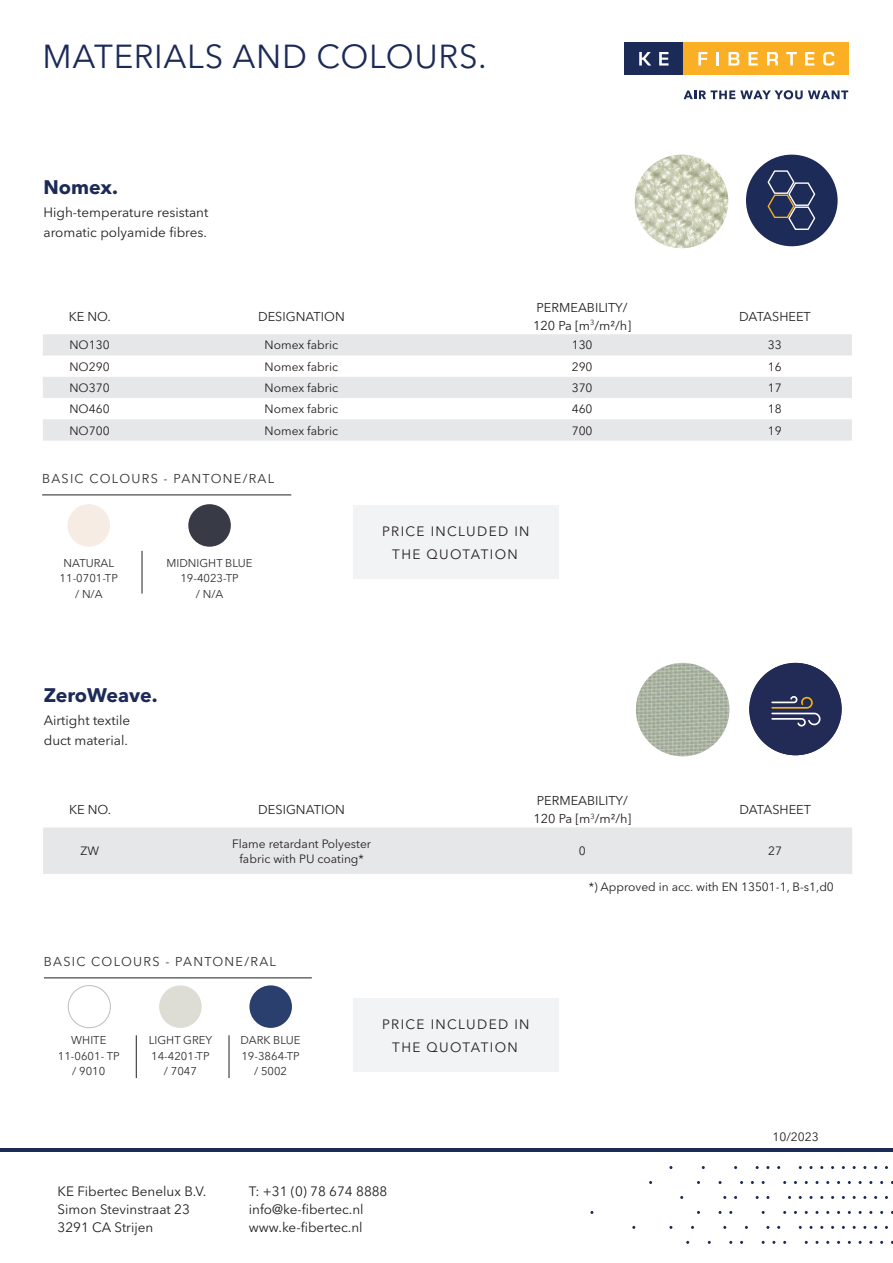
<style>
.page{position:relative;width:893px;height:1263px;background:#fff}
.page>*{position:absolute;margin:0;border:0;box-sizing:border-box;transform-origin:0 0}
.t1{font:33px "Avenir Next LT Pro";letter-spacing:.02em;color:#1c2a57}
.Brødtekst{font:700 19.5px "Avenir Next LT Pro";color:#1c2a57}
.Brødtekst-2{font:13.5px/19.5px "Avenir Next LT Pro";color:#231f20}
.underrubrik{font:13.5px "Avenir Next LT Pro";letter-spacing:.1em;color:#231f20}
.tabel_medium_centreret{font:12.75px "Avenir Next LT Pro";color:#231f20}
.tabel_medium_venstre{font:12.75px "Avenir Next LT Pro";color:#231f20}
.Brødtekst-3{font:12.75px "Avenir Next LT Pro";letter-spacing:.1em;color:#312f30}
.tabel{font:12px/15px "Avenir Next LT Pro";color:#231f20;text-align:center}
.tabel_medium_venstre-2{font:12px "Avenir Next LT Pro";color:#231f20}
.Brødtekst_-_væverfarver{font:11.25px/15.8px "Avenir Next LT Pro";color:#312f30;text-align:center}
</style>
<div class="page">
<div style="left:746px;top:155px;width:92px;height:91px;background:#1d2b59;border-radius:50%"></div>
<svg style="left:767px;top:170px;width:49px;height:60px"></svg>
<svg style="left:635px;top:155px;width:93px;height:93px"></svg>
<svg style="left:684px;top:90px;width:146px;height:9px"></svg>
<svg style="left:832px;top:90px;width:16px;height:9px"></svg>
<div style="left:624px;top:43px;width:60px;height:32px;background:#1c2a57"></div>
<svg style="left:639px;top:52px;width:12px;height:14px"></svg>
<svg style="left:659px;top:52px;width:9px;height:14px"></svg>
<div style="left:684px;top:43px;width:165px;height:32px;background:#fbaf25"></div>
<svg style="left:698px;top:52px;width:9px;height:14px"></svg>
<hr style="left:716px;top:52px;width:3px;height:14px;background:#fff">
<svg style="left:728px;top:52px;width:11px;height:14px"></svg>
<svg style="left:748px;top:52px;width:10px;height:14px"></svg>
<svg style="left:767px;top:52px;width:11px;height:14px"></svg>
<svg style="left:786px;top:52px;width:11px;height:14px"></svg>
<svg style="left:805px;top:52px;width:9px;height:14px"></svg>
<svg style="left:823px;top:52px;width:11px;height:14px"></svg>
<svg style="left:43px;top:334px;width:809px;height:107px;fill:#e6e7e9"></svg>
<div style="left:188px;top:504px;width:43px;height:43px;background:#383b45;border-radius:50%"></div>
<div style="left:68px;top:504px;width:42px;height:43px;background:#f7ece3;border-radius:50%"></div>
<hr style="left:42px;top:495px;width:249px;height:1px;background:#231f20">
<hr style="left:142px;top:551px;width:1px;height:43px;background:#231f20">
<div style="left:353px;top:506px;width:206px;height:73px;background:#f2f3f4"></div>
<div style="left:43px;top:827px;width:809px;height:47px;background:#e6e7e9"></div>
<img style="left:636px;top:663px;width:93px;height:93px;border-radius:47px">
<svg style="left:749px;top:663px;width:93px;height:92px"></svg>
<hr style="left:229px;top:1035px;width:1px;height:43px;background:#231f20">
<hr style="left:44px;top:978px;width:268px;height:1px;background:#231f20">
<hr style="left:136px;top:1035px;width:1px;height:43px;background:#231f20">
<div style="left:353px;top:998px;width:206px;height:74px;background:#f2f3f4"></div>
<hr style="left:0;top:1148px;width:893px;height:3px;background:#1c2a57">
<div style="left:68px;top:985px;width:43px;height:43px;border:1px solid #bcbdc0;border-radius:50%"></div>
<div style="left:159px;top:985px;width:43px;height:43px;background:#ddddd5;border-radius:50%"></div>
<div style="left:249px;top:985px;width:43px;height:43px;background:#2a3f6e;border-radius:50%"></div>
<p class="t1" style="left:43px;top:37px;width:446px">MATERIALS AND COLOURS.</p>
<p class="Brødtekst" style="left:44px;top:175px;width:76px">Nomex.</p>
<p class="Brødtekst-2" style="left:44px;top:203px;width:166px">High-temperature resistant aromatic polyamide fibres.</p>
<p class="tabel_medium_venstre" style="left:69px;top:309px;width:44px">KE NO.</p>
<p class="tabel_medium_venstre" style="left:258px;top:309px;width:88px">DESIGNATION</p>
<p class="tabel_medium_centreret" style="left:537px;top:300px;width:93px">PERMEABILITY/</p>
<p class="tabel_medium_centreret" style="left:533px;top:318px;width:100px">120 Pa [m<sup>3</sup>/m²/h]</p>
<p class="tabel_medium_venstre" style="left:739px;top:309px;width:73px">DATASHEET</p>
<p class="tabel_medium_venstre-2" style="left:69px;top:338px;width:42px">NO130</p>
<p class="tabel" style="left:265px;top:338px;width:75px">Nomex fabric</p>
<p class="tabel" style="left:572px;top:338px;width:22px">130</p>
<p class="tabel" style="left:768px;top:338px;width:15px">33</p>
<p class="tabel_medium_venstre-2" style="left:69px;top:359px;width:42px">NO290</p>
<p class="tabel" style="left:265px;top:359px;width:75px">Nomex fabric</p>
<p class="tabel" style="left:572px;top:359px;width:22px">290</p>
<p class="tabel" style="left:768px;top:359px;width:15px">16</p>
<p class="tabel_medium_venstre-2" style="left:69px;top:381px;width:42px">NO370</p>
<p class="tabel" style="left:265px;top:380px;width:75px">Nomex fabric</p>
<p class="tabel" style="left:572px;top:380px;width:22px">370</p>
<p class="tabel" style="left:768px;top:380px;width:15px">17</p>
<p class="tabel_medium_venstre-2" style="left:69px;top:402px;width:42px">NO460</p>
<p class="tabel" style="left:265px;top:401px;width:75px">Nomex fabric</p>
<p class="tabel" style="left:572px;top:401px;width:22px">460</p>
<p class="tabel" style="left:768px;top:401px;width:15px">18</p>
<p class="tabel_medium_venstre-2" style="left:69px;top:423px;width:42px">NO700</p>
<p class="tabel" style="left:265px;top:423px;width:75px">Nomex fabric</p>
<p class="tabel" style="left:572px;top:423px;width:22px">700</p>
<p class="tabel" style="left:768px;top:423px;width:15px">19</p>
<p class="Brødtekst-3" style="left:42px;top:471px;width:234px">BASIC COLOURS - PANTONE/RAL</p>
<p class="Brødtekst_-_væverfarver" style="left:64px;top:555px;width:52px">NATURAL</p>
<p class="Brødtekst_-_væverfarver" style="left:60px;top:571px;width:60px">11-0701-TP / N/A</p>
<p class="Brødtekst_-_væverfarver" style="left:167px;top:555px;width:87px">MIDNIGHT BLUE</p>
<p class="Brødtekst_-_væverfarver" style="left:180px;top:571px;width:60px">19-4023-TP</p>
<p class="Brødtekst_-_væverfarver" style="left:196px;top:586px;width:29px">/ N/A</p>
<p class="Brødtekst" style="left:44px;top:683px;width:115px">ZeroWeave.</p>
<p class="Brødtekst-2" style="left:44px;top:711px;width:88px">Airtight textile duct material.</p>
<p class="tabel_medium_venstre" style="left:69px;top:802px;width:44px">KE NO.</p>
<p class="tabel_medium_venstre" style="left:258px;top:802px;width:88px">DESIGNATION</p>
<p class="underrubrik" style="left:382px;top:523px;width:149px">PRICE INCLUDED IN</p>
<p class="underrubrik" style="left:392px;top:546px;width:127px">THE QUOTATION</p>
<p class="tabel_medium_centreret" style="left:537px;top:793px;width:93px">PERMEABILITY/</p>
<p class="tabel_medium_centreret" style="left:533px;top:811px;width:100px">120 Pa [m<sup>3</sup>/m²/h]</p>
<p class="tabel_medium_venstre" style="left:739px;top:802px;width:73px">DATASHEET</p>
<p class="tabel_medium_venstre-2" style="left:81px;top:844px;width:20px">ZW</p>
<p class="tabel" style="left:232px;top:836px;width:141px">Flame retardant Polyester fabric with PU coating*</p>
<p class="tabel" style="left:579px;top:843px;width:8px">0</p>
<p class="tabel" style="left:768px;top:843px;width:15px">27</p>
<p class="Brødtekst-3" style="left:44px;top:954px;width:234px">BASIC COLOURS - PANTONE/RAL</p>
<p class="Brødtekst_-_væverfarver" style="left:58px;top:1032px;width:63px">WHITE<br>11-0601- TP / 9010</p>
<p class="Brødtekst_-_væverfarver" style="left:149px;top:1032px;width:65px">LIGHT GREY</p>
<p class="Brødtekst_-_væverfarver" style="left:151px;top:1048px;width:60px">14-4201-TP</p>
<p class="Brødtekst_-_væverfarver" style="left:164px;top:1063px;width:35px">/ 7047</p>
<p class="Brødtekst_-_væverfarver" style="left:241px;top:1032px;width:61px">DARK BLUE</p>
<p class="Brødtekst_-_væverfarver" style="left:241px;top:1048px;width:60px">19-3864-TP</p>
<p class="Brødtekst_-_væverfarver" style="left:254px;top:1063px;width:35px">/ 5002</p>
<p class="underrubrik" style="left:382px;top:1016px;width:149px">PRICE INCLUDED IN</p>
<p class="underrubrik" style="left:392px;top:1039px;width:127px">THE QUOTATION</p>
<p class="Brødtekst-2" style="left:58px;top:1182px;width:150px">KE Fibertec Benelux B.V.</p>
<p class="Brødtekst-2" style="left:58px;top:1200px;width:134px">Simon Stevinstraat 23</p>
<p class="Brødtekst-2" style="left:58px;top:1218px;width:97px">3291 CA Strijen</p>
<p class="Brødtekst-2" style="left:249px;top:1182px;width:140px">T: +31 (0) 78 674 8888</p>
<p class="Brødtekst-2" style="left:249px;top:1200px;width:116px">info@ke-fibertec.nl</p>
<p class="Brødtekst-2" style="left:249px;top:1218px;width:115px">www.ke-fibertec.nl</p>
<p class="tabel" style="left:589px;top:879px;width:247px">*) Approved in acc. with EN 13501-1, B-s1,d0</p>
<p class="tabel" style="left:773px;top:1129px;width:48px">10/2023</p>
</div>
